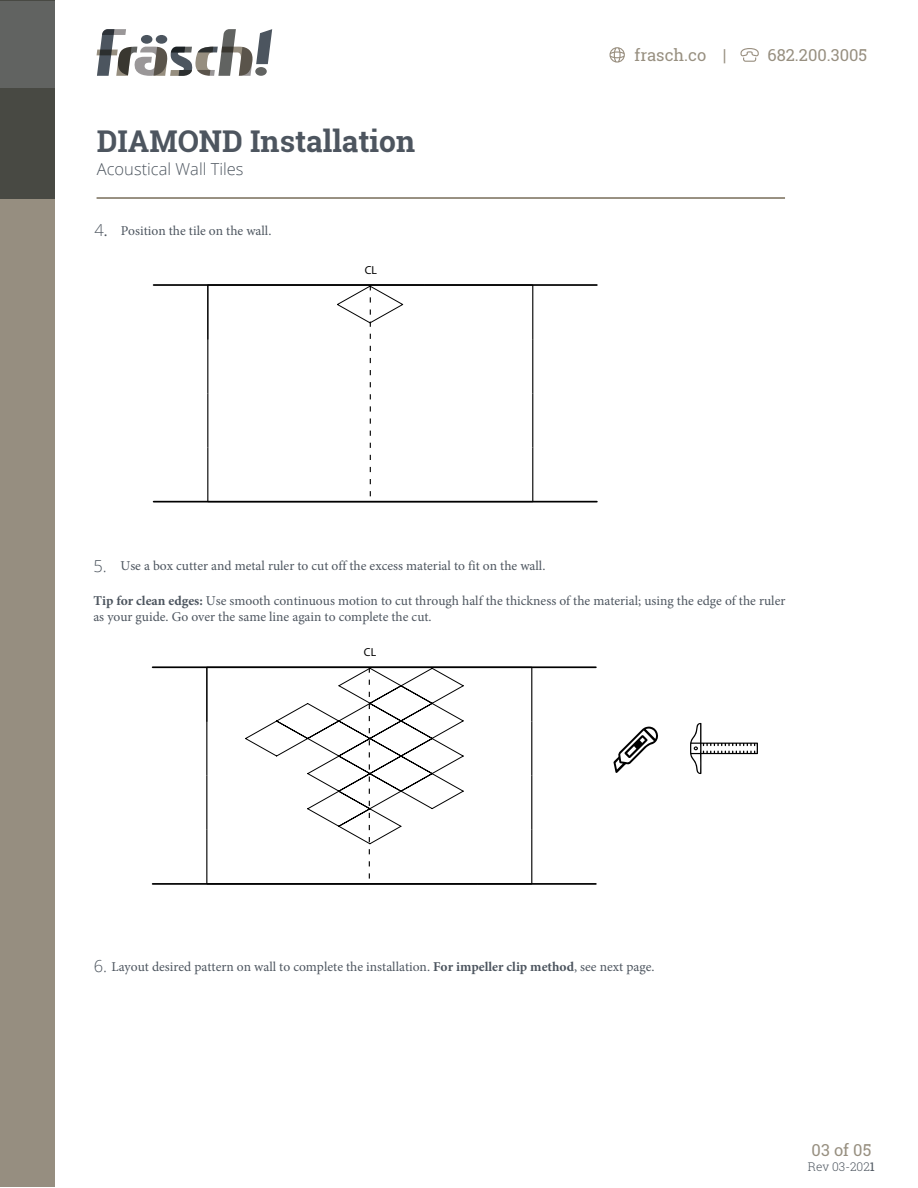
<style>
.page{position:relative;width:918px;height:1188px;background:#fff}
.page>*{position:absolute;margin:0;border:0;box-sizing:border-box;transform-origin:0 0}
.t1{font:700 30px "Roboto Slab";color:#4d555f}
.t2{font:16.5px "Roboto Slab";color:#978f80}
.t3{font:300 16.5px "Open Sans";color:#4d555f}
.t4{font:13.5px/16.2px "Minion Pro";color:#4d555f}
.t5{font:300 12px "Roboto Slab";color:#4d555f}
.t6{font:11.55px "Myriad Pro";color:#000}
.s1{font-family:"Open Sans";font-weight:300;font-size:16.5px}
.s2{font-size:16.5px}
.s3{font-weight:700}
.s4{font-weight:400}
</style>
<div class="page">
<div style="left:0;top:1px;width:54px;height:1186px;background:#968e80"></div>
<div style="left:0;top:1px;width:54px;height:198px;background:#484943"></div>
<div style="left:0;top:1px;width:54px;height:87px;background:#616361"></div>
<svg style="left:97px;top:29px;width:175px;height:47px"></svg>
<svg style="left:740px;top:48px;width:19px;height:14px"></svg>
<svg style="left:609px;top:47px;width:16px;height:16px"></svg>
<hr style="left:97px;top:197px;width:688px;height:2px;background:#978f80">
<hr style="left:208px;top:285px;width:1px;height:54px;background:#000">
<hr style="left:207px;top:285px;width:1px;height:108px;background:#000">
<hr style="left:207px;top:447px;width:1px;height:55px;background:#000">
<hr style="left:532px;top:393px;width:1px;height:54px;background:#000">
<hr style="left:532px;top:285px;width:1px;height:54px;background:#000">
<hr style="left:532px;top:339px;width:1px;height:54px;background:#000">
<hr style="left:532px;top:447px;width:1px;height:55px;background:#000">
<hr style="left:207px;top:393px;width:1px;height:54px;background:#000">
<hr style="left:154px;top:284px;width:443px;height:2px;background:#000">
<hr style="left:154px;top:501px;width:443px;height:2px;background:#000">
<svg style="left:337px;top:285px;width:66px;height:216px"></svg>
<hr style="left:207px;top:667px;width:1px;height:54px;background:#000">
<hr style="left:206px;top:667px;width:1px;height:109px;background:#000">
<hr style="left:206px;top:830px;width:1px;height:54px;background:#000">
<hr style="left:531px;top:776px;width:1px;height:54px;background:#000">
<hr style="left:531px;top:667px;width:1px;height:54px;background:#000">
<hr style="left:531px;top:721px;width:1px;height:55px;background:#000">
<hr style="left:531px;top:830px;width:1px;height:54px;background:#000">
<hr style="left:206px;top:776px;width:1px;height:54px;background:#000">
<hr style="left:153px;top:666px;width:443px;height:2px;background:#000">
<hr style="left:153px;top:883px;width:443px;height:2px;background:#000">
<svg style="left:245px;top:668px;width:219px;height:211px"></svg>
<svg style="left:613px;top:727px;width:45px;height:46px"></svg>
<svg style="left:690px;top:723px;width:68px;height:51px"></svg>
<h1 class="t1" style="left:97px;top:120px;width:320px">DIAMOND Installation</h1>
<p class="t3" style="left:97px;top:159px;width:148px">Acoustical Wall Tiles</p>
<p class="t4" style="left:94px;top:223px;width:179px"><span class="s1">4</span><span class="s2">.</span> Position the tile on the wall.</p>
<p class="t6" style="left:365px;top:263px;width:14px">CL</p>
<p class="t2" style="left:635px;top:44px;width:93px">frasch.co |</p>
<p class="t2" style="left:768px;top:44px;width:101px">682.200.3005</p>
<p class="t4" style="left:93px;top:558px;width:454px"><span class="s1">5.</span> Use a box cutter and metal ruler to cut off the excess material to fit on the wall.</p>
<p class="t4" style="left:93px;top:592px;width:694px"><span class="s3">Tip for clean edges:</span> Use smooth continuous motion to cut through half the thickness of the material; using the edge of the ruler as your guide. Go over the same line again to complete the cut.</p>
<p class="t6" style="left:364px;top:646px;width:14px">CL</p>
<p class="t4" style="left:94px;top:959px;width:562px"><span class="s1">6.</span> Layout desired pattern on wall to complete the installation. <span class="s3">For impeller clip method</span>, see next page.</p>
<p class="t2" style="left:812px;top:1139px;width:61px">03 of 05</p>
<p class="t5" style="left:808px;top:1159px;width:68px">Rev 03-202<span class="s4">1</span></p>
</div>
